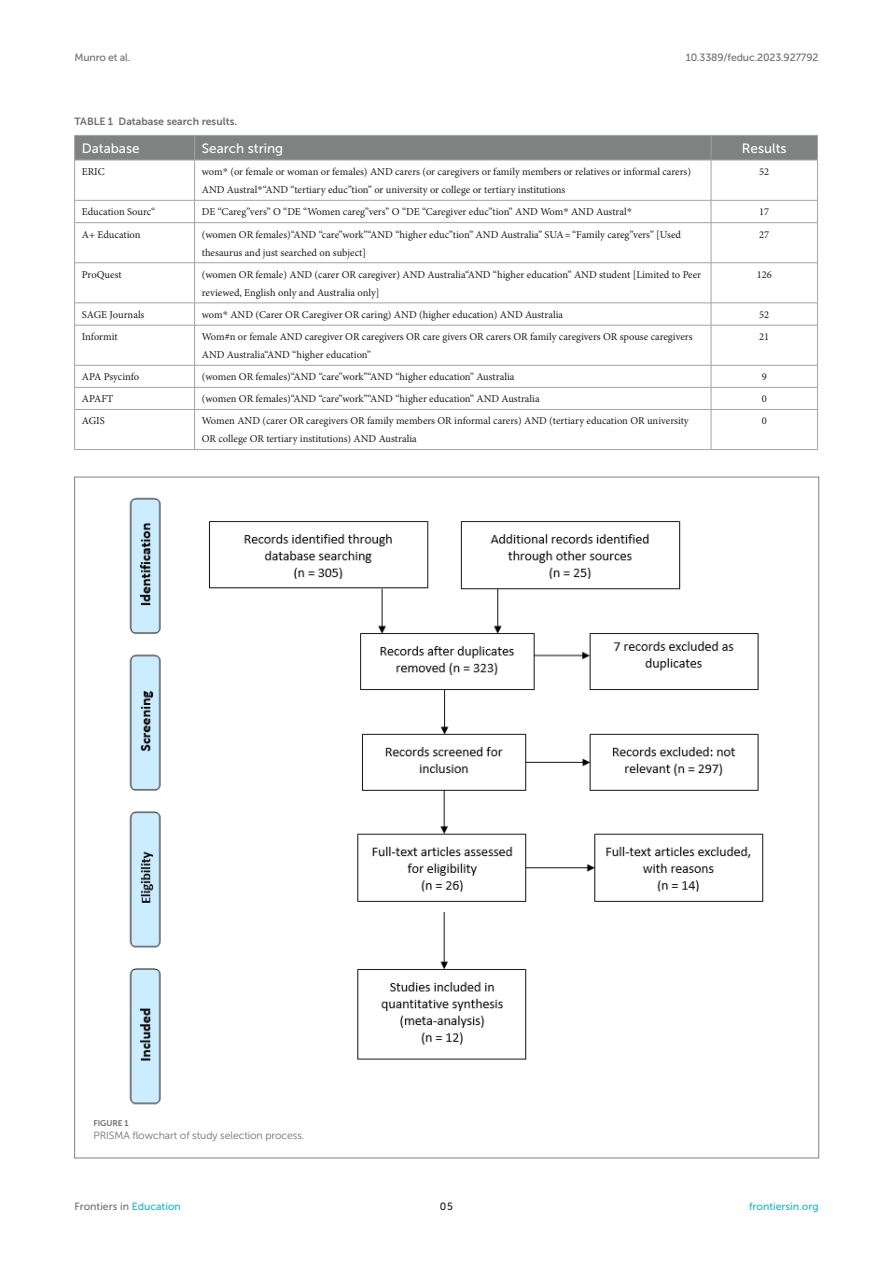
<style>
.page{position:relative;width:893px;height:1263px;background:#fff}
.page>*{position:absolute;margin:0;border:0;box-sizing:border-box;transform-origin:0 0}
.TB_CH{font:13.5px "Museo Sans 500";color:#fff}
.TB_TX{font:10.5px/18px "Minion Pro";color:#1b1c1b}
.t1{font:10.5px "Museo Sans 500";letter-spacing:-.015em;color:#706f70}
.FIG_LEG{font:10.5px "Museo Sans 300";letter-spacing:-.01em;color:#706f70}
.TT{font:10.5px "Museo Sans 700";color:#706f70}
.t2{font:10.5px "Museo Sans 500";color:#1db5c3}
.t3{font:10.5px "Museo Sans 500";color:#1b1c1b}
.FIG_HD{font:8.25px "Museo Sans 700";letter-spacing:-.01em;color:#706f70}
.s1{font-family:"STIX General"}
.s2{color:#1db5c3}
</style>
<div class="page">
<hr style="left:195px;top:222px;width:516px;height:1px;background:#a2a3a3">
<hr style="left:195px;top:262px;width:516px;height:1px;background:#a2a3a3">
<hr style="left:195px;top:303px;width:516px;height:1px;background:#a2a3a3">
<hr style="left:195px;top:325px;width:516px;height:1px;background:#a2a3a3">
<hr style="left:195px;top:365px;width:516px;height:1px;background:#a2a3a3">
<hr style="left:195px;top:387px;width:516px;height:1px;background:#a2a3a3">
<hr style="left:195px;top:409px;width:516px;height:1px;background:#a2a3a3">
<hr style="left:195px;top:449px;width:516px;height:1px;background:#a2a3a3">
<svg style="left:711px;top:201px;width:1px;height:21px"></svg>
<svg style="left:817px;top:201px;width:1px;height:21px"></svg>
<hr style="left:711px;top:222px;width:107px;height:1px;background:#a2a3a3">
<hr style="left:711px;top:223px;width:1px;height:40px;background:#a2a3a3">
<hr style="left:817px;top:223px;width:1px;height:40px;background:#a2a3a3">
<hr style="left:711px;top:262px;width:107px;height:1px;background:#a2a3a3">
<hr style="left:711px;top:263px;width:1px;height:40px;background:#a2a3a3">
<hr style="left:817px;top:263px;width:1px;height:40px;background:#a2a3a3">
<hr style="left:711px;top:303px;width:107px;height:1px;background:#a2a3a3">
<svg style="left:711px;top:303px;width:1px;height:22px"></svg>
<svg style="left:817px;top:304px;width:1px;height:21px"></svg>
<hr style="left:711px;top:325px;width:107px;height:1px;background:#a2a3a3">
<hr style="left:711px;top:325px;width:1px;height:40px;background:#a2a3a3">
<hr style="left:817px;top:325px;width:1px;height:40px;background:#a2a3a3">
<hr style="left:711px;top:365px;width:107px;height:1px;background:#a2a3a3">
<hr style="left:711px;top:387px;width:107px;height:1px;background:#a2a3a3">
<svg style="left:711px;top:365px;width:1px;height:44px"></svg>
<svg style="left:817px;top:365px;width:1px;height:44px"></svg>
<hr style="left:711px;top:409px;width:107px;height:1px;background:#a2a3a3">
<hr style="left:711px;top:410px;width:1px;height:39px;background:#a2a3a3">
<hr style="left:817px;top:410px;width:1px;height:39px;background:#a2a3a3">
<hr style="left:711px;top:449px;width:107px;height:1px;background:#a2a3a3">
<svg style="left:74px;top:201px;width:1px;height:21px"></svg>
<svg style="left:194px;top:201px;width:1px;height:21px"></svg>
<hr style="left:74px;top:222px;width:121px;height:1px;background:#a2a3a3">
<hr style="left:74px;top:223px;width:1px;height:40px;background:#a2a3a3">
<hr style="left:194px;top:223px;width:1px;height:40px;background:#a2a3a3">
<hr style="left:74px;top:262px;width:121px;height:1px;background:#a2a3a3">
<hr style="left:74px;top:263px;width:1px;height:40px;background:#a2a3a3">
<hr style="left:194px;top:263px;width:1px;height:40px;background:#a2a3a3">
<hr style="left:74px;top:303px;width:121px;height:1px;background:#a2a3a3">
<svg style="left:74px;top:304px;width:1px;height:21px"></svg>
<svg style="left:194px;top:304px;width:1px;height:21px"></svg>
<hr style="left:74px;top:325px;width:121px;height:1px;background:#a2a3a3">
<hr style="left:74px;top:325px;width:1px;height:40px;background:#a2a3a3">
<hr style="left:194px;top:325px;width:1px;height:40px;background:#a2a3a3">
<hr style="left:74px;top:365px;width:121px;height:1px;background:#a2a3a3">
<hr style="left:74px;top:387px;width:121px;height:1px;background:#a2a3a3">
<svg style="left:74px;top:365px;width:1px;height:44px"></svg>
<svg style="left:194px;top:365px;width:1px;height:44px"></svg>
<hr style="left:74px;top:409px;width:121px;height:1px;background:#a2a3a3">
<hr style="left:74px;top:410px;width:1px;height:39px;background:#a2a3a3">
<hr style="left:194px;top:410px;width:1px;height:39px;background:#a2a3a3">
<hr style="left:74px;top:449px;width:121px;height:1px;background:#a2a3a3">
<hr style="left:195px;top:160px;width:516px;height:1px;background:#a2a3a3">
<hr style="left:711px;top:160px;width:107px;height:1px;background:#a2a3a3">
<svg style="left:74px;top:135px;width:744px;height:25px;background:#828383"></svg>
<hr style="left:74px;top:160px;width:121px;height:1px;background:#a2a3a3">
<hr style="left:195px;top:200px;width:516px;height:1px;background:#a2a3a3">
<hr style="left:711px;top:160px;width:1px;height:40px;background:#a2a3a3">
<hr style="left:817px;top:160px;width:1px;height:40px;background:#a2a3a3">
<hr style="left:711px;top:200px;width:107px;height:1px;background:#a2a3a3">
<hr style="left:74px;top:160px;width:1px;height:40px;background:#a2a3a3">
<hr style="left:194px;top:160px;width:1px;height:40px;background:#a2a3a3">
<hr style="left:74px;top:200px;width:121px;height:1px;background:#a2a3a3">
<img style="left:129px;top:497px;width:635px;height:608px">
<p class="t1" style="left:74px;top:51px;width:58px">Munro et al.</p>
<p class="t1" style="left:686px;top:51px;width:134px">10.3389/feduc.2023.927792</p>
<p class="TT" style="left:74px;top:115px;width:164px">TABLE 1 Database search results.</p>
<p class="TB_CH" style="left:82px;top:141px;width:59px">Database</p>
<p class="TB_CH" style="left:202px;top:141px;width:83px">Search string</p>
<p class="TB_CH" style="left:742px;top:141px;width:46px">Results</p>
<p class="TB_TX" style="left:82px;top:163px;width:24px">ERIC</p>
<p class="TB_TX" style="left:202px;top:163px;width:491px">wom<span class="s1">*</span> (or female or woman or females) AND carers (or caregivers or family members or relatives or informal carers)<br>AND Austral<span class="s1">*</span>“AND “tertiary educ”tion” or university or college or tertiary institutions</p>
<p class="TB_TX" style="left:759px;top:163px;width:12px">52</p>
<p class="TB_TX" style="left:82px;top:203px;width:75px">Education Sourc“</p>
<p class="TB_TX" style="left:202px;top:203px;width:432px">DE “Careg”vers” O “DE “Women careg”vers” O “DE “Caregiver educ”tion” AND Wom<span class="s1">*</span> AND Austral<span class="s1">*</span></p>
<p class="TB_TX" style="left:759px;top:203px;width:12px">17</p>
<p class="TB_TX" style="left:82px;top:225px;width:60px">A+ Education</p>
<p class="TB_TX" style="left:202px;top:225px;width:481px">(women OR females)“AND “care”work”“AND “higher educ”tion” AND Australia” SUA=“Family careg”vers” [Used thesaurus and just searched on subject]</p>
<p class="TB_TX" style="left:759px;top:225px;width:12px">27</p>
<p class="TB_TX" style="left:82px;top:265px;width:41px">ProQuest</p>
<p class="TB_TX" style="left:202px;top:265px;width:501px">(women OR female) AND (carer OR caregiver) AND Australia“AND “higher education” AND student [Limited to Peer reviewed, English only and Australia only]</p>
<p class="TB_TX" style="left:757px;top:265px;width:17px">126</p>
<p class="TB_TX" style="left:82px;top:305px;width:64px">SAGE Journals</p>
<p class="TB_TX" style="left:202px;top:306px;width:363px">wom<span class="s1">*</span> AND (Carer OR Caregiver OR caring) AND (higher education) AND Australia</p>
<p class="TB_TX" style="left:759px;top:305px;width:12px">52</p>
<p class="TB_TX" style="left:82px;top:328px;width:37px">Informit</p>
<p class="TB_TX" style="left:202px;top:328px;width:492px">Wom#n or female AND caregiver OR caregivers OR care givers OR carers OR family caregivers OR spouse caregivers<br>AND Australia“AND “higher education”</p>
<p class="TB_TX" style="left:759px;top:328px;width:12px">21</p>
<p class="TB_TX" style="left:82px;top:368px;width:59px">APA Psycinfo</p>
<p class="TB_TX" style="left:202px;top:368px;width:314px">(women OR females)“AND “care”work”“AND “higher education” Australia</p>
<p class="TB_TX" style="left:762px;top:368px;width:7px">9</p>
<p class="TB_TX" style="left:82px;top:390px;width:33px">APAFT</p>
<p class="TB_TX" style="left:202px;top:390px;width:339px">(women OR females)“AND “care”work”“AND “higher education” AND Australia</p>
<p class="TB_TX" style="left:762px;top:390px;width:7px">0</p>
<p class="TB_TX" style="left:82px;top:412px;width:25px">AGIS</p>
<p class="TB_TX" style="left:202px;top:412px;width:488px">Women AND (carer OR caregivers OR family members OR informal carers) AND (tertiary education OR university<br>OR college OR tertiary institutions) AND Australia</p>
<p class="TB_TX" style="left:762px;top:412px;width:7px">0</p>
<p class="FIG_HD" style="left:94px;top:1118px;width:37px">FIGURE 1</p>
<p class="FIG_LEG" style="left:94px;top:1130px;width:212px">PRISMA flowchart of study selection process.</p>
<p class="t1" style="left:74px;top:1200px;width:108px">Frontiers in <span class="s2">Education</span></p>
<p class="t3" style="left:440px;top:1200px;width:14px">05</p>
<p class="t2" style="left:749px;top:1200px;width:71px">frontiersin.org</p>
</div>
